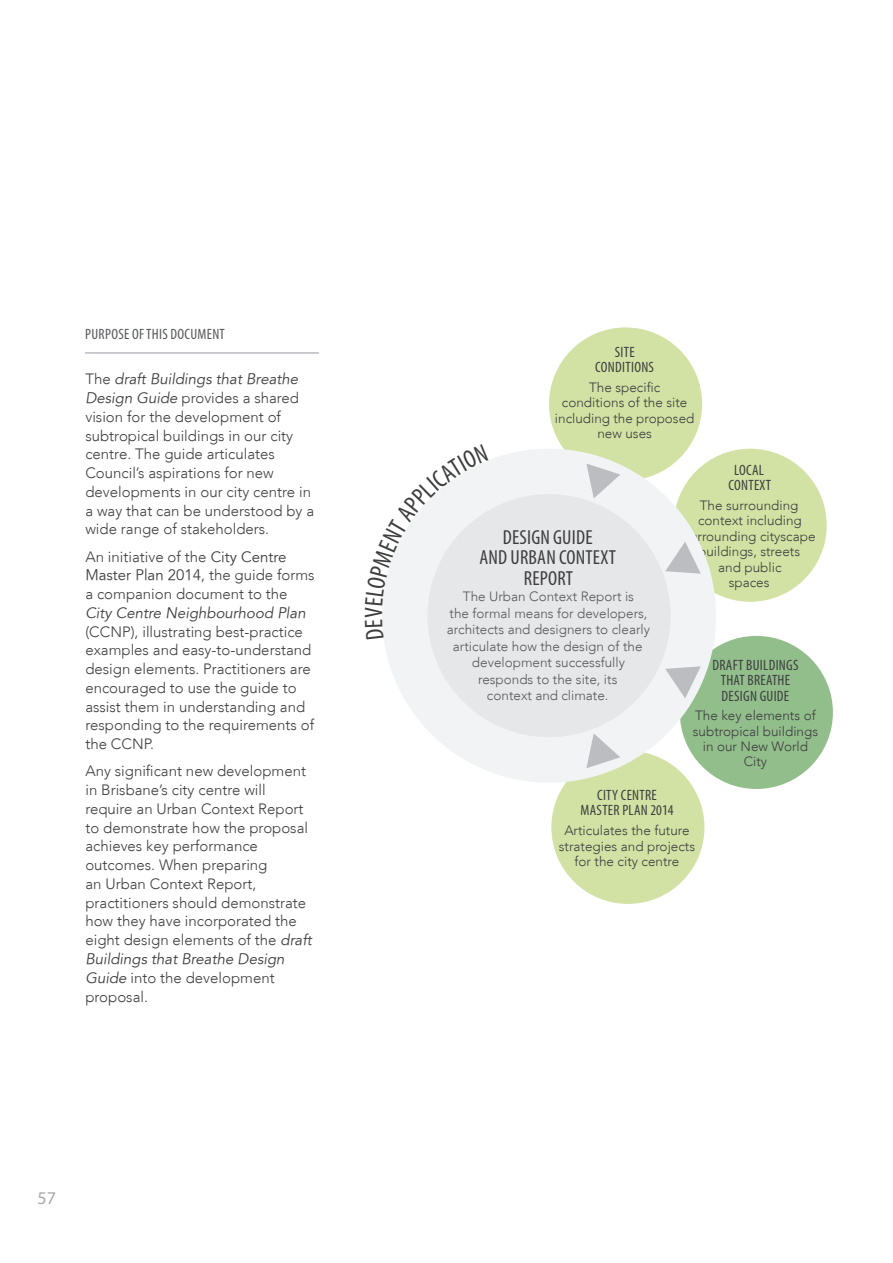
<style>
.page{position:relative;width:893px;height:1263px;background:#fff}
.page>*{position:absolute;margin:0;border:0;box-sizing:border-box;transform-origin:0 0}
.t1{font:condensed 20.4px/20.1px "Myriad Pro";letter-spacing:.01em;color:#3e3e3f;text-align:center}
.t2{font:18px "Myriad Pro";color:#a8a9ad}
.t3{font:300 15px/18.8px "Avenir LT";color:#3e3e3f}
.t4{font:condensed 15px/15.5px "Myriad Pro";letter-spacing:.02em;color:#3e3e3f;text-align:center}
.t5{font:condensed 15px "Myriad Pro";letter-spacing:.02em;color:#57585a}
.t6{font:300 13.5px/15.5px "Avenir LT";color:#3e3e3f;text-align:center}
.t7{font:300 13.5px/16.5px "Avenir LT";color:#57585a;text-align:center}
.s1{font-family:"Avenir";font-weight:400;font-style:italic}
.s2{font-family:"Avenir 45"}
</style>
<div class="page">
<hr style="left:85px;top:352px;width:234px;height:2px;background:#bbbcc0">
<div style="left:549px;top:327px;width:153px;height:153px;background:#d2e2a4;border-radius:50%"></div>
<div style="left:674px;top:449px;width:153px;height:153px;background:#d2e2a4;border-radius:50%"></div>
<div style="left:551px;top:751px;width:153px;height:153px;background:#d2e2a4;border-radius:50%"></div>
<div style="left:680px;top:636px;width:153px;height:153px;background:#92be8c;border-radius:50%"></div>
<div style="left:382px;top:449px;width:334px;height:334px;background:#f2f3f4;border-radius:50%"></div>
<div style="left:427px;top:494px;width:244px;height:243px;background:#e6e7e9;border-radius:50%"></div>
<svg style="left:665px;top:666px;width:36px;height:32px"></svg>
<svg style="left:665px;top:542px;width:36px;height:32px"></svg>
<svg style="left:586px;top:734px;width:34px;height:34px"></svg>
<svg style="left:586px;top:463px;width:34px;height:35px"></svg>
<h2 class="t5" style="left:85px;top:325px;width:141px">PURPOSE OF THIS DOCUMENT</h2>
<p class="t3" style="left:85px;top:370px;width:230px">The <span class="s1">draft Buildings that Breathe<br>Design Guide</span> provides a shared vision for the development of subtropical buildings in our city centre. The guide articulates<br>Council’s aspirations for new developments in our city centre in a way that can be understood by a wide range of stakeholders.</p>
<p class="t3" style="left:85px;top:547px;width:231px">An initiative of the <span class="s2">City Centre<br>Master Plan 2014</span>, the guide forms a companion document to the<br><span class="s1">City Centre Neighbourhood Plan </span>(CCNP), illustrating best-practice examples and easy-to-understand design elements. Practitioners are encouraged to use the guide to assist them in understanding and responding to the requirements of the CCNP.</p>
<p class="t3" style="left:85px;top:762px;width:228px">Any significant new development in Brisbane’s city centre will require an Urban Context Report to demonstrate how the proposal achieves key performance outcomes. When preparing<br>an Urban Context Report, practitioners should demonstrate how they have incorporated the eight design elements of the <span class="s1">draft<br>Buildings that Breathe Design<br>Guide</span> into the development proposal.</p>
<p class="t2" style="left:38px;top:1187px;width:20px">57</p>
<p class="t4" style="left:595px;top:344px;width:60px">SITE<br>CONDITIONS</p>
<p class="t6" style="left:555px;top:380px;width:141px">The specific<br>conditions of the site including the proposed new uses</p>
<p class="t1" style="left:479px;top:527px;width:138px">DESIGN GUIDE<br>AND URBAN CONTEXT<br>REPORT</p>
<p class="t7" style="left:447px;top:588px;width:205px">The Urban Context Report is<br>the formal means for developers, architects and designers to clearly articulate how the design of the development successfully responds to the site, its<br>context and climate.</p>
<p class="t4" style="left:728px;top:462px;width:44px">LOCAL<br>CONTEXT</p>
<p class="t6" style="left:684px;top:497px;width:133px">The surrounding context including surrounding cityscape buildings, streets<br>and public<br>spaces</p>
<p class="t4" style="left:712px;top:657px;width:88px">DRAFT BUILDINGS<br>THAT BREATHE<br>DESIGN GUIDE</p>
<p class="t6" style="left:693px;top:708px;width:127px">The key elements of subtropical buildings in our New World<br>City</p>
<p class="t4" style="left:581px;top:787px;width:94px">CITY CENTRE<br>MASTER PLAN 2014</p>
<p class="t6" style="left:559px;top:823px;width:138px">Articulates the future strategies and projects for the city centre</p>
</div>
